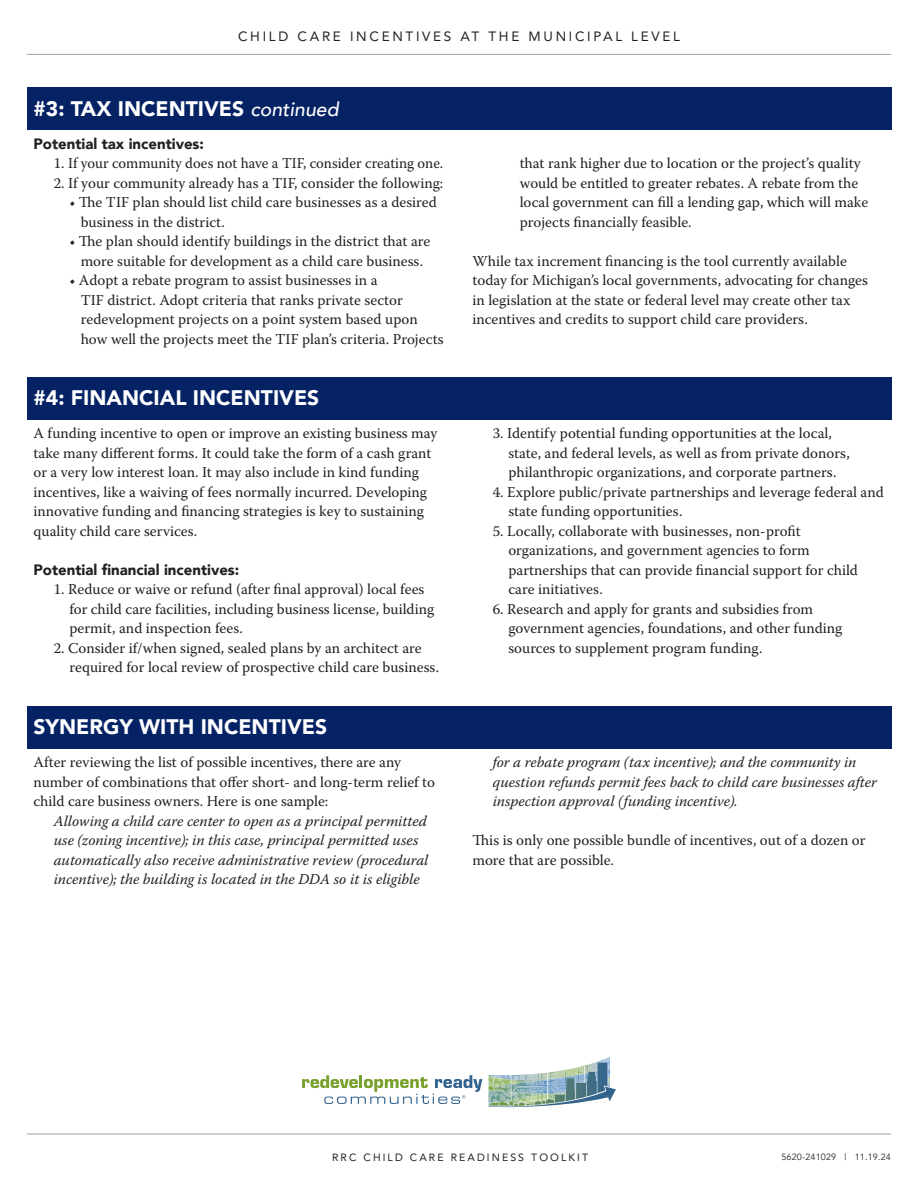
<style>
.page{position:relative;width:918px;height:1188px;background:#fff}
.page>*{position:absolute;margin:0;border:0;box-sizing:border-box;transform-origin:0 0}
.t1{font:900 21px "Avenir";color:#fff}
.t2{font:15px/19.5px "Warnock Pro";color:#231f20}
.t3{font:italic 15px/19.5px "Warnock Pro";color:#231f20}
.t4{font:900 15px "Avenir";color:#231f20}
.t5{font:13.5px "Avenir";letter-spacing:.2em;color:#231f20}
.t6{font:10.5px "Avenir";letter-spacing:.2em;color:#231f20}
.t7{font:9px "Avenir";letter-spacing:.02em;color:#231f20}
.s1{font-weight:500;font-style:italic;font-size:19.5px}
</style>
<div class="page">
<hr style="left:27px;top:1134px;width:864px;height:1px;background:#a0a1a5">
<hr style="left:27px;top:54px;width:864px;height:1px;background:#a0a1a5">
<div style="left:27px;top:88px;width:864px;height:42px;background:#052265"></div>
<div style="left:27px;top:377px;width:864px;height:42px;background:#052265"></div>
<div style="left:27px;top:706px;width:864px;height:43px;background:#052265"></div>
<svg style="left:488px;top:1057px;width:128px;height:50px"></svg>
<svg style="left:302px;top:1075px;width:180px;height:29px"></svg>
<p class="t5" style="left:238px;top:25px;width:443px">CHILD CARE INCENTIVES AT THE MUNICIPAL LEVEL</p>
<h1 class="t1" style="left:33px;top:90px;width:307px">#3: TAX INCENTIVES <span class="s1">continued</span></h1>
<p class="t4" style="left:33px;top:130px;width:172px">Potential tax incentives:</p>
<p class="t2" style="left:54px;top:153px;width:391px">1. If your community does not have a TIF, consider creating one.</p>
<p class="t2" style="left:54px;top:173px;width:391px">2. If your community already has a TIF, consider the following:</p>
<p class="t2" style="left:81px;top:192px;width:358px;text-indent:-11px">• The TIF plan should list child care businesses as a desired business in the district.</p>
<p class="t2" style="left:69px;top:231px;width:362px;text-align:center">• The plan should identify buildings in the district that are more suitable for development as a child care business.</p>
<p class="t2" style="left:81px;top:270px;width:364px;text-indent:-11px">• Adopt a rebate program to assist businesses in a<br>TIF district. Adopt criteria that ranks private sector redevelopment projects on a point system based upon how well the projects meet the TIF plan’s criteria. Projects</p>
<h1 class="t1" style="left:33px;top:380px;width:287px">#4: FINANCIAL INCENTIVES</h1>
<p class="t2" style="left:33px;top:423px;width:405px">A funding incentive to open or improve an existing business may take many different forms. It could take the form of a cash grant or a very low interest loan. It may also include in kind funding incentives, like a waiving of fees normally incurred. Developing innovative funding and financing strategies is key to sustaining quality child care services.</p>
<p class="t4" style="left:33px;top:556px;width:207px">Potential financial incentives:</p>
<p class="t2" style="left:69px;top:579px;width:366px;text-indent:-16px">1. Reduce or waive or refund (after final approval) local fees for child care facilities, including business license, building permit, and inspection fees.</p>
<p class="t2" style="left:69px;top:638px;width:371px;text-indent:-16px">2. Consider if/when signed, sealed plans by an architect are required for local review of prospective child care business.</p>
<h1 class="t1" style="left:33px;top:709px;width:295px">SYNERGY WITH INCENTIVES</h1>
<p class="t2" style="left:33px;top:752px;width:403px">After reviewing the list of possible incentives, there are any number of combinations that offer short- and long-term relief to child care business owners. Here is one sample:</p>
<p class="t3" style="left:54px;top:811px;width:376px">Allowing a child care center to open as a principal permitted use (zoning incentive); in this case, principal permitted uses automatically also receive administrative review (procedural incentive); the building is located in the DDA so it is eligible</p>
<p class="t2" style="left:520px;top:153px;width:350px">that rank higher due to location or the project’s quality would be entitled to greater rebates. A rebate from the local government can fill a lending gap, which will make projects financially feasible.</p>
<p class="t2" style="left:472px;top:251px;width:397px">While tax increment financing is the tool currently available today for Michigan’s local governments, advocating for changes in legislation at the state or federal level may create other tax incentives and credits to support child care providers.</p>
<p class="t2" style="left:508px;top:423px;width:343px;text-indent:-16px">3. Identify potential funding opportunities at the local, state, and federal levels, as well as from private donors, philanthropic organizations, and corporate partners.</p>
<p class="t2" style="left:508px;top:482px;width:377px;text-indent:-16px">4. Explore public/private partnerships and leverage federal and state funding opportunities.</p>
<p class="t2" style="left:508px;top:521px;width:351px;text-indent:-16px">5. Locally, collaborate with businesses, non-profit organizations, and government agencies to form partnerships that can provide financial support for child care initiatives.</p>
<p class="t2" style="left:508px;top:599px;width:336px;text-indent:-16px">6. Research and apply for grants and subsidies from government agencies, foundations, and other funding sources to supplement program funding.</p>
<p class="t3" style="left:493px;top:752px;width:386px">for a rebate program (tax incentive); and the community in question refunds permit fees back to child care businesses after inspection approval (funding incentive).</p>
<p class="t2" style="left:472px;top:830px;width:395px">This is only one possible bundle of incentives, out of a dozen or more that are possible.</p>
<p class="t6" style="left:332px;top:1149px;width:257px">RRC CHILD CARE READINESS TOOLKIT</p>
<p class="t7" style="left:781px;top:1152px;width:111px">5620-241029 | 11.19.24</p>
</div>
